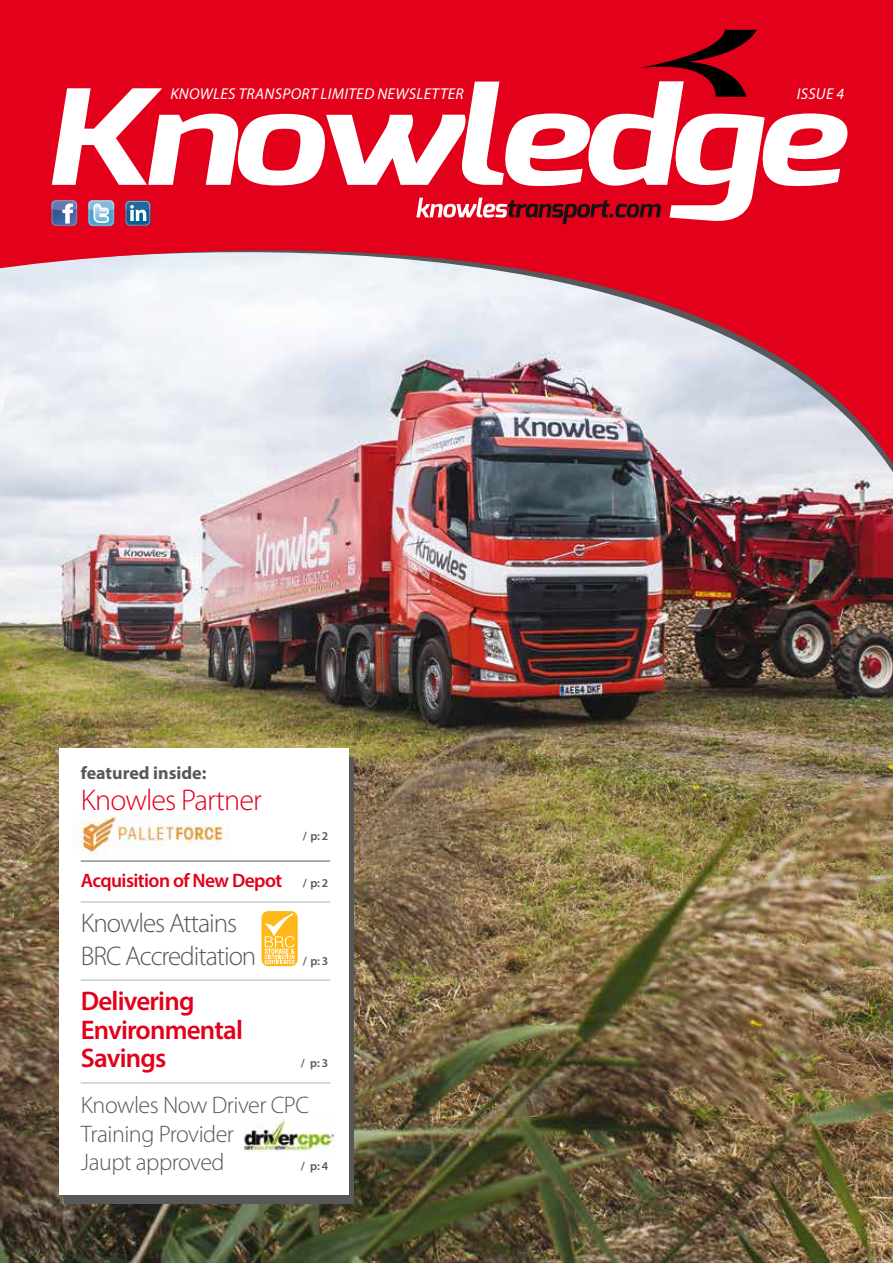
<style>
.page{position:relative;width:893px;height:1263px;background:#fff}
.page>*{position:absolute;margin:0;border:0;box-sizing:border-box;transform-origin:0 0}
.t1{font:italic 700 131.85px "Exo";letter-spacing:-.055em;color:#fff;scale:1.33 1}
.t2{font:300 30px "Myriad Pro";letter-spacing:-.03em;color:#e2001a}
.t3{font:300 27px/33px "Myriad Pro";letter-spacing:-.04em;color:#58585a}
.t4{font:600 27px/28.5px "Myriad Pro";letter-spacing:-.03em;color:#e2001a}
.t5{font:300 24px/28.7px "Myriad Pro";letter-spacing:-.02em;color:#58585a}
.t6{font:600 19.5px "Myriad Pro";letter-spacing:-.03em;color:#e2001a}
.t7{font:700 18px "Myriad Pro";color:#58585a}
.t8{font:italic 15.75px "Myriad Pro";letter-spacing:.02em;color:#fff}
.t9{font:600 12px "Myriad Pro";color:#58585a}
.s1{font-size:12px;color:#58585a}
</style>
<div class="page">
<img style="left:0;top:503px;width:893px;height:760px">
<img style="left:0;top:485px;width:893px;height:18px">
<svg style="left:0;top:0;width:893px;height:485px;background:#dd586a"></svg>
<svg style="left:638px;top:30px;width:119px;height:67px;background:#a70013"></svg>
<svg style="left:416px;top:198px;width:245px;height:26px;background:#be2234"></svg>
<svg style="left:125px;top:200px;width:26px;height:26px"></svg>
<svg style="left:88px;top:200px;width:26px;height:26px"></svg>
<svg style="left:51px;top:200px;width:26px;height:26px"></svg>
<div style="left:64px;top:757px;width:290px;height:446px;background:#58585a"></div>
<div style="left:60px;top:748px;width:289px;height:447px;background:#fff"></div>
<hr style="left:81px;top:861px;width:249px;height:1px;background:#58585a">
<hr style="left:81px;top:901px;width:249px;height:1px;background:#b1b3b4">
<hr style="left:81px;top:980px;width:249px;height:1px;background:#b1b3b4">
<hr style="left:81px;top:1082px;width:249px;height:1px;background:#b1b3b4">
<img style="left:73px;top:815px;width:156px;height:41px">
<div style="left:261px;top:911px;width:37px;height:55px;background:#ffb819;border-radius:7px"></div>
<svg style="left:265px;top:914px;width:30px;height:50px"></svg>
<img style="left:243px;top:1117px;width:92px;height:34px">
<h1 class="t1" style="left:41px;top:53px;width:606px">Knowledge</h1>
<p class="t8" style="left:170px;top:84px;width:295px">KNOWLES TRANSPORT LIMITED NEWSLETTER</p>
<p class="t8" style="left:797px;top:84px;width:49px">ISSUE 4</p>
<p class="t7" style="left:81px;top:761px;width:127px">featured inside:</p>
<p class="t2" style="left:81px;top:782px;width:183px">Knowles Partner</p>
<p class="t9" style="left:303px;top:829px;width:27px">/ p: 2</p>
<p class="t6" style="left:81px;top:868px;width:249px">Acquisition of New Depot <span class="s1">/ p: 2</span></p>
<p class="t3" style="left:81px;top:906px;width:177px">Knowles Attains<br>BRC Accreditation</p>
<p class="t9" style="left:303px;top:953px;width:27px">/ p: 3</p>
<p class="t4" style="left:81px;top:986px;width:164px">Delivering<br>Environmental<br>Savings</p>
<p class="t9" style="left:301px;top:1056px;width:29px">/ p: 3</p>
<p class="t5" style="left:81px;top:1090px;width:230px">Knowles Now Driver CPC<br>Training Provider<br>Jaupt approved</p>
<p class="t9" style="left:301px;top:1159px;width:29px">/ p: 4</p>
</div>
